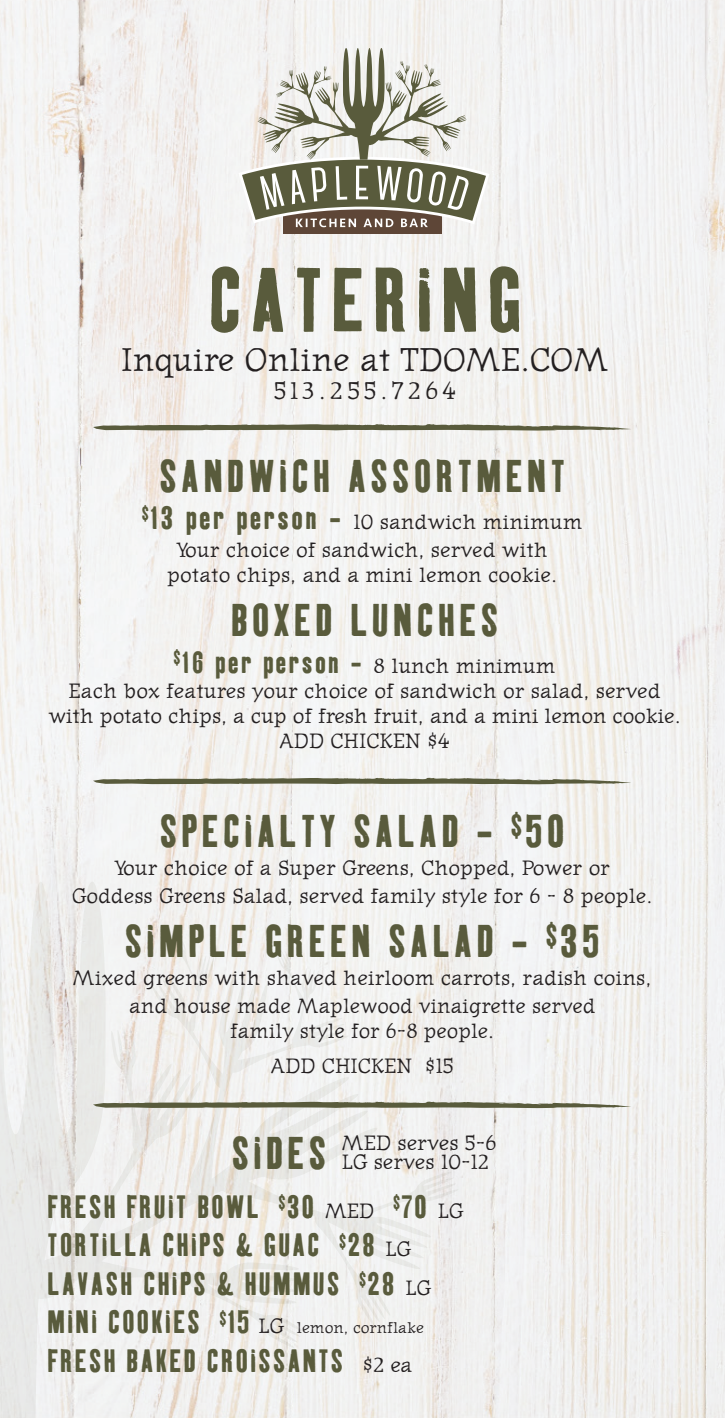
<style>
.page{position:relative;width:725px;height:1418px;background:#fff}
.page>*{position:absolute;margin:0;border:0;box-sizing:border-box;transform-origin:0 0}
.t1{font:87.85px "Kipp No 1";letter-spacing:.1em;color:#595b3c}
.t2{font:44.62px "Kipp No 1";letter-spacing:.1em;color:#595b3c}
.t3{font:33.25px "Old News";color:#231f20}
.t4{font:31.5px/38.5px "Kipp No 1";letter-spacing:.075em;color:#595b3c}
.t5{font:24.5px "Old News";letter-spacing:.16em;color:#231f20}
.t6{font:21px/25.2px "Old News";color:#231f20;text-align:center}
.t7{font:15.75px "Old News";color:#231f20}
.s1{font-family:"Kipp No 1";font-size:31.5px;color:#595b3c}
.s2{font-family:"Kipp No 1";font-size:29.75px;color:#595b3c}
.s3{font-family:"Kipp No 1";font-size:44.62px;color:#595b3c}
.s4{font-family:"Old News";font-size:21px;color:#231f20}
.s5{font-size:21px}
</style>
<div class="page">
<img style="left:0;top:0;width:724px;height:1418px">
<div style="left:283px;top:204px;width:158px;height:30px;background:#5e4637"></div>
<svg style="left:238px;top:48px;width:251px;height:179px"></svg>
<svg style="left:0;top:881px;width:458px;height:537px;fill:#f0f0ef"></svg>
<svg style="left:93px;top:424px;width:538px;height:7px"></svg>
<svg style="left:93px;top:777px;width:538px;height:7px"></svg>
<svg style="left:93px;top:1101px;width:538px;height:7px"></svg>
<h1 class="t1" style="left:208px;top:246px;width:314px">CATERING</h1>
<h3 class="t3" style="left:121px;top:340px;width:488px">Inquire Online at TDOME.COM</h3>
<p class="t5" style="left:273px;top:376px;width:184px">513.255.7264</p>
<h2 class="t2" style="left:159px;top:448px;width:407px">SANDWICH ASSORTMENT</h2>
<p class="t6" style="left:142px;top:507px;width:442px;line-height:28px"><sup>$</sup><span class="s1">13 per person -</span> 10 sandwich minimum<br>Your choice of sandwich, served with</p>
<p class="t6" style="left:167px;top:562px;width:391px">potato chips, and a mini lemon cookie.</p>
<h2 class="t2" style="left:231px;top:592px;width:268px">BOXED LUNCHES</h2>
<p class="t6" style="left:48px;top:653px;width:633px"><sup>$</sup><span class="s2">16 per person -</span> 8 lunch minimum<br>Each box features your choice of sandwich or salad, served with potato chips, a cup of fresh fruit, and a mini lemon cookie.<br>ADD CHICKEN $4</p>
<h2 class="t2" style="left:160px;top:803px;width:406px">SPECIALTY SALAD - <sup>$</sup>50</h2>
<p class="t6" style="left:72px;top:853px;width:582px;line-height:28px">Your choice of a Super Greens, Chopped, Power or<br>Goddess Greens Salad, served family style for 6 - 8 people.</p>
<h2 class="t2" style="left:125px;top:913px;width:476px">SIMPLE GREEN SALAD - <sup>$</sup>35</h2>
<p class="t6" style="left:73px;top:963px;width:580px;line-height:28px">Mixed greens with shaved heirloom carrots, radish coins, and house made Maplewood vinaigrette served</p>
<p class="t6" style="left:230px;top:1013px;width:265px;line-height:35px">family style for 6-8 people.<br>ADD CHICKEN $15</p>
<p class="t6" style="left:342px;top:1132px;width:156px;line-height:19.2px;text-align:left;text-indent:-110px"><span class="s3">SIDES</span> MED serves 5-6<br>LG serves 10-12</p>
<h3 class="t4" style="left:48px;top:1186px;width:417px">FRESH FRUIT BOWL <sup>$</sup>30 <span class="s4">MED</span> <sup>$</sup>70 <span class="s4">LG<br></span>TORTILLA CHIPS &amp; GUAC <sup>$</sup>28 <span class="s4">LG<br></span>LAVASH CHIPS &amp; HUMMUS <sup>$</sup>28 <span class="s4">LG</span></h3>
<p class="t7" style="left:48px;top:1318px;width:378px"><span class="s1">MINI COOKIES</span> <sup>$</sup><span class="s1">15</span> <span class="s5">LG</span> lemon, cornflake</p>
<h3 class="t4" style="left:48px;top:1340px;width:366px">FRESH BAKED CROISSANTS <span class="s4">$2 ea</span></h3>
</div>
